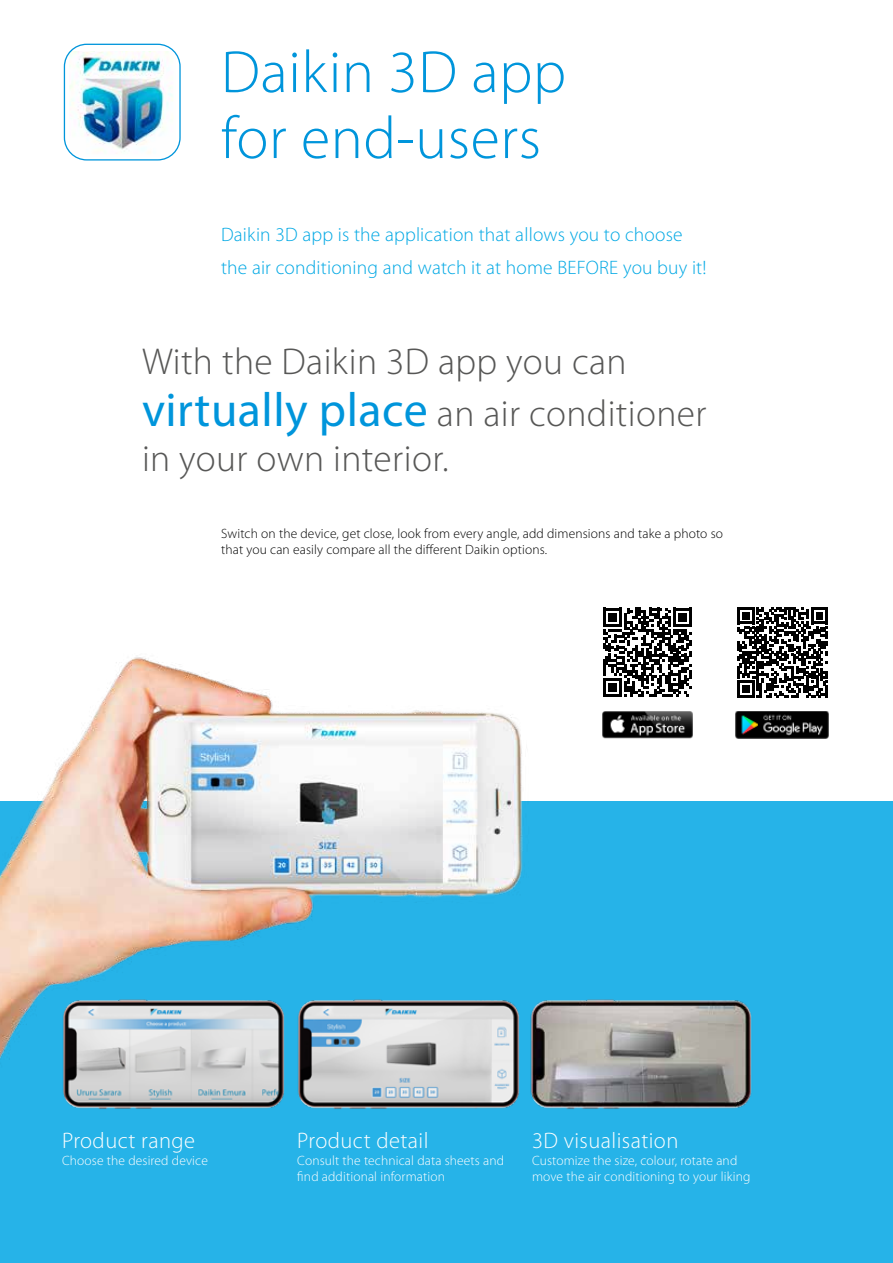
<style>
.page{position:relative;width:893px;height:1263px;background:#fff}
.page>*{position:absolute;margin:0;border:0;box-sizing:border-box;transform-origin:0 0}
.t1{font:300 60px/66px "Myriad Pro";letter-spacing:.01em;color:#0095db}
.t2{font:300 37.5px/52.5px "Myriad Pro";letter-spacing:.01em;color:#575756}
.t3{font:300 22.5px "Myriad Pro";letter-spacing:.02em;color:#fff}
.t4{font:300 19.5px/33px "Myriad Pro";letter-spacing:.01em;color:#00a8e4}
.t5{font:300 13.5px/16.5px "Myriad Pro";letter-spacing:.01em;color:#fff}
.t6{font:300 13.5px/16.5px "Myriad Pro";letter-spacing:.01em;color:#000}
.s1{font-weight:400;font-size:48px;color:#0095db}
</style>
<div class="page">
<div style="left:0;top:802px;width:893px;height:461px;background:#26b3e8"></div>
<img style="left:0;top:657px;width:823px;height:402px">
<img style="left:69px;top:51px;width:106px;height:106px">
<div style="left:64px;top:44px;width:117px;height:117px;border:1px solid #0095db;border-radius:22px"></div>
<img style="left:602px;top:711px;width:91px;height:27px">
<img style="left:736px;top:711px;width:92px;height:27px">
<img style="left:559px;top:984px;width:233px;height:125px">
<img style="left:324px;top:984px;width:235px;height:125px">
<img style="left:25px;top:984px;width:299px;height:125px">
<div style="left:736px;top:606px;width:93px;height:93px;background:#fff"></div>
<svg style="left:737px;top:607px;width:91px;height:91px"></svg>
<div style="left:601px;top:606px;width:93px;height:93px;background:#fff"></div>
<svg style="left:603px;top:608px;width:89px;height:89px"></svg>
<h1 class="t1" style="left:221px;top:40px;width:347px">Daikin 3D app for end-users</h1>
<h3 class="t4" style="left:221px;top:218px;width:487px">Daikin 3D app is the application that allows you to choose the air conditioning and watch it at home BEFORE you buy it!</h3>
<h2 class="t2" style="left:142px;top:336px;width:566px">With the Daikin 3D app you can <span class="s1">virtually place</span> an air conditioner</h2>
<h2 class="t2" style="left:142px;top:433px;width:308px">in your own interior.</h2>
<p class="t6" style="left:221px;top:525px;width:503px">Switch on the device, get close, look from every angle, add dimensions and take a photo so that you can easily compare all the different Daikin options.</p>
<h3 class="t3" style="left:62px;top:1128px;width:134px">Product range</h3>
<p class="t5" style="left:62px;top:1152px;width:147px">Choose the desired device</p>
<h3 class="t3" style="left:297px;top:1128px;width:133px">Product detail</h3>
<p class="t5" style="left:297px;top:1152px;width:208px">Consult the technical data sheets and find additional information</p>
<h3 class="t3" style="left:532px;top:1128px;width:148px">3D visualisation</h3>
<p class="t5" style="left:532px;top:1152px;width:220px">Customize the size, colour, rotate and move the air conditioning to your liking</p>
</div>
